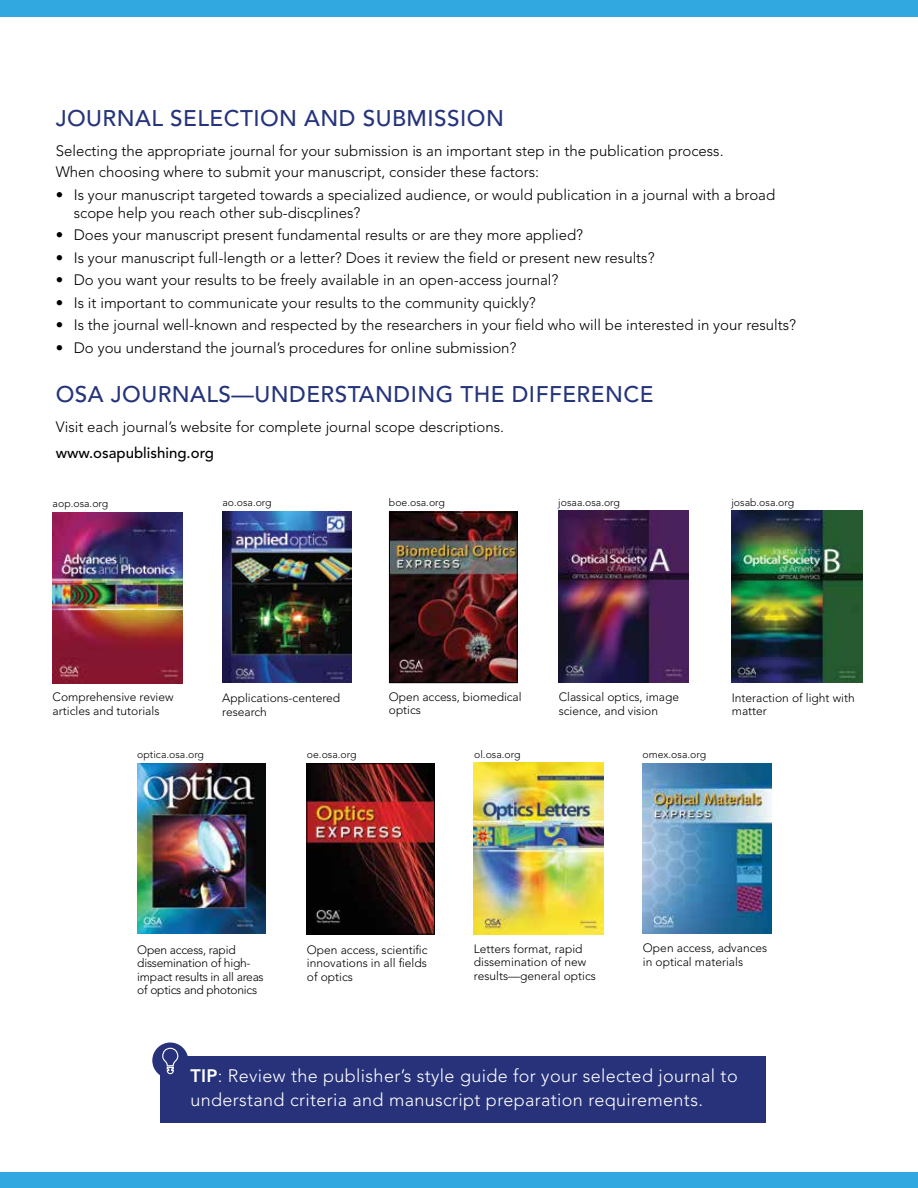
<style>
.page{position:relative;width:918px;height:1188px;background:#fff}
.page>*{position:absolute;margin:0;border:0;box-sizing:border-box;transform-origin:0 0}
.t1{font:500 22.5px "Avenir LT Std";letter-spacing:.02em;color:#25347b}
.t2{font:300 18px/24px "Avenir LT Std";letter-spacing:.02em;color:#fff}
.t3{font:300 15px/21px "Avenir LT Std";color:#000}
.t4{font:500 15px "Avenir LT Std";color:#000}
.t5{font:300 12px/13.5px "Avenir LT Std";color:#000}
.t6{font:300 12px/13.5px "Avenir LT Std";letter-spacing:-.02em;color:#000}
.t7{font:300 10.5px "Avenir LT Std";color:#000}
.s1{font-weight:800}
</style>
<div class="page">
<img style="left:222px;top:511px;width:130px;height:172px">
<img style="left:643px;top:763px;width:129px;height:171px">
<img style="left:309px;top:766px;width:124px;height:166px">
<div style="left:307px;top:764px;width:128px;height:170px;border:1px solid #000"></div>
<img style="left:391px;top:514px;width:124px;height:167px">
<div style="left:389px;top:512px;width:128px;height:171px;border:1px solid #000"></div>
<img style="left:558px;top:511px;width:130px;height:171px">
<img style="left:731px;top:511px;width:132px;height:171px">
<img style="left:473px;top:763px;width:130px;height:171px">
<img style="left:53px;top:512px;width:129px;height:171px">
<img style="left:137px;top:763px;width:129px;height:171px">
<div style="left:160px;top:1056px;width:606px;height:66px;background:#27327b"></div>
<div style="left:152px;top:1043px;width:36px;height:35px;background:#27327b;border-radius:50%"></div>
<svg style="left:162px;top:1047px;width:17px;height:28px"></svg>
<div style="left:0;top:0;width:918px;height:16px;background:#31a9e0"></div>
<div style="left:0;top:1172px;width:918px;height:16px;background:#31a9e0"></div>
<h1 class="t1" style="left:56px;top:105px;width:450px">JOURNAL SELECTION AND SUBMISSION</h1>
<p class="t3" style="left:56px;top:141px;width:669px">Selecting the appropriate journal for your submission is an important step in the publication process.<br>When choosing where to submit your manuscript, consider these factors:</p>
<p class="t3" style="left:74px;top:186px;width:703px;line-height:18px;text-indent:-18px">• Is your manuscript targeted towards a specialized audience, or would publication in a journal with a broad scope help you reach other sub-discplines?</p>
<p class="t3" style="left:56px;top:225px;width:529px">• Does your manuscript present fundamental results or are they more applied?</p>
<p class="t3" style="left:56px;top:247px;width:600px">• Is your manuscript full-length or a letter? Does it review the field or present new results?</p>
<p class="t3" style="left:56px;top:270px;width:504px">• Do you want your results to be freely available in an open-access journal?</p>
<p class="t3" style="left:56px;top:292px;width:482px">• Is it important to communicate your results to the community quickly?</p>
<p class="t3" style="left:56px;top:315px;width:742px">• Is the journal well-known and respected by the researchers in your field who will be interested in your results?</p>
<p class="t3" style="left:56px;top:337px;width:462px">• Do you understand the journal’s procedures for online submission?</p>
<h1 class="t1" style="left:56px;top:381px;width:599px">OSA JOURNALS—UNDERSTANDING THE DIFFERENCE</h1>
<p class="t3" style="left:56px;top:417px;width:450px">Visit each journal’s website for complete journal scope descriptions.</p>
<p class="t4" style="left:56px;top:444px;width:160px">www.osapublishing.org</p>
<p class="t7" style="left:53px;top:497px;width:57px">aop.osa.org</p>
<p class="t7" style="left:222px;top:496px;width:51px">ao.osa.org</p>
<p class="t7" style="left:389px;top:496px;width:58px">boe.osa.org</p>
<p class="t7" style="left:558px;top:496px;width:63px">josaa.osa.org</p>
<p class="t7" style="left:731px;top:496px;width:64px">josab.osa.org</p>
<p class="t5" style="left:53px;top:691px;width:122px">Comprehensive review articles and tutorials</p>
<p class="t7" style="left:137px;top:748px;width:68px">optica.osa.org</p>
<p class="t5" style="left:222px;top:691px;width:119px">Applications-centered research</p>
<p class="t7" style="left:307px;top:748px;width:51px">oe.osa.org</p>
<p class="t5" style="left:389px;top:690px;width:134px">Open access, biomedical optics</p>
<p class="t7" style="left:474px;top:748px;width:48px">ol.osa.org</p>
<p class="t5" style="left:559px;top:690px;width:122px">Classical optics, image science, and vision</p>
<p class="t7" style="left:642px;top:748px;width:65px">omex.osa.org</p>
<p class="t5" style="left:732px;top:691px;width:124px">Interaction of light with matter</p>
<p class="t6" style="left:137px;top:943px;width:128px">Open access, rapid dissemination of high&shy;impact results in all areas of optics and photonics</p>
<p class="t5" style="left:307px;top:943px;width:122px;text-align:justify">Open access, scientific innovations in all fields of optics</p>
<p class="t5" style="left:474px;top:942px;width:124px">Letters format, rapid dissemination of new results—general optics</p>
<p class="t5" style="left:643px;top:942px;width:126px">Open access, advances in optical materials</p>
<p class="t2" style="left:190px;top:1064px;width:549px"><span class="s1">TIP</span>: Review the publisher’s style guide for your selected journal to understand criteria and manuscript preparation requirements.</p>
</div>
